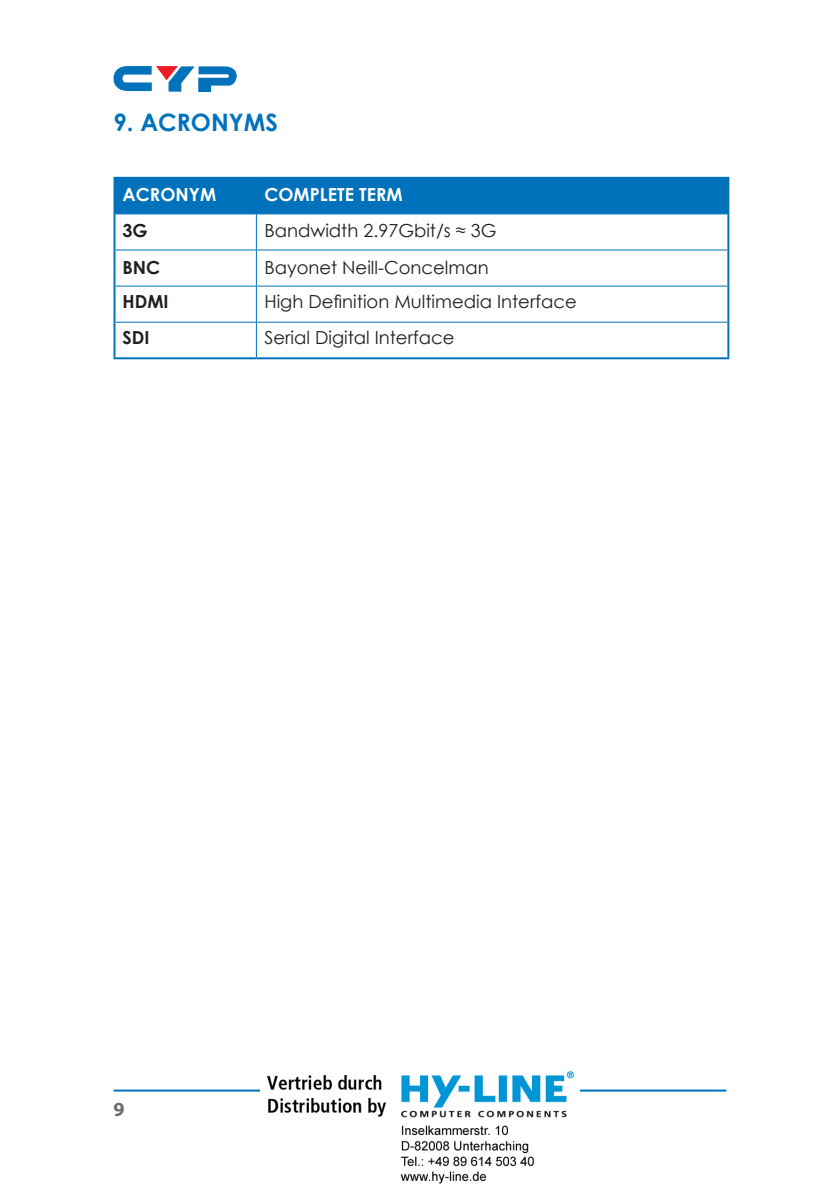
<style>
.page{position:relative;width:840px;height:1191px;background:#fff}
.page>*{position:absolute;margin:0;border:0;box-sizing:border-box;transform-origin:0 0}
.Paragraph_Header{font:700 24px "Century Gothic";color:#0072bc}
.t1{font:700 20px "Myriad Pro";color:#6c6d70}
.Table_Text{font:18px "Century Gothic";color:#231f20}
.Table_Header{font:700 18px "Century Gothic";color:#fff}
.Table_Text-2{font:700 18px "Century Gothic";color:#231f20}
.Table_Text_Bold{font:700 18px "Century Gothic";color:#231f20}
</style>
<div class="page">
<svg style="left:113px;top:66px;width:123px;height:26px"></svg>
<hr style="left:113px;top:1089px;width:199px;height:2px;background:#0073bd">
<hr style="left:527px;top:1089px;width:199px;height:2px;background:#0072bc">
<div style="left:115px;top:179px;width:612px;height:35px;background:#0072bc"></div>
<hr style="left:113px;top:177px;width:143px;height:2px;background:#0072bc">
<hr style="left:113px;top:179px;width:2px;height:35px;background:#0072bc">
<hr style="left:256px;top:177px;width:473px;height:2px;background:#0072bc">
<hr style="left:727px;top:179px;width:2px;height:35px;background:#0072bc">
<hr style="left:113px;top:286px;width:2px;height:36px;background:#0072bc">
<hr style="left:727px;top:286px;width:2px;height:36px;background:#0072bc">
<hr style="left:113px;top:322px;width:2px;height:35px;background:#0072bc">
<hr style="left:727px;top:322px;width:2px;height:35px;background:#0072bc">
<hr style="left:113px;top:357px;width:143px;height:2px;background:#0072bc">
<hr style="left:256px;top:357px;width:473px;height:2px;background:#0072bc">
<hr style="left:256px;top:179px;width:1px;height:35px;background:#0072bc">
<hr style="left:256px;top:286px;width:1px;height:36px;background:#0072bc">
<hr style="left:115px;top:322px;width:141px;height:1px;background:#0072bc">
<hr style="left:256px;top:322px;width:471px;height:1px;background:#0072bc">
<hr style="left:256px;top:322px;width:1px;height:35px;background:#0072bc">
<hr style="left:115px;top:214px;width:141px;height:1px;background:#0072bc">
<hr style="left:256px;top:214px;width:471px;height:1px;background:#0072bc">
<hr style="left:256px;top:214px;width:1px;height:36px;background:#0072bc">
<hr style="left:115px;top:250px;width:141px;height:1px;background:#0072bc">
<hr style="left:256px;top:250px;width:471px;height:1px;background:#0072bc">
<hr style="left:256px;top:250px;width:1px;height:36px;background:#0072bc">
<hr style="left:115px;top:286px;width:141px;height:1px;background:#0072bc">
<hr style="left:256px;top:286px;width:471px;height:1px;background:#0072bc">
<hr style="left:113px;top:214px;width:2px;height:36px;background:#0072bc">
<hr style="left:727px;top:214px;width:2px;height:36px;background:#0072bc">
<hr style="left:113px;top:250px;width:2px;height:36px;background:#0072bc">
<hr style="left:727px;top:250px;width:2px;height:36px;background:#0072bc">
<img style="left:260px;top:1071px;width:319px;height:113px">
<p class="Paragraph_Header" style="left:113px;top:104px;width:166px">9. ACRONYMS</p>
<p class="Table_Header" style="left:122px;top:181px;width:95px">ACRONYM</p>
<p class="Table_Header" style="left:264px;top:181px;width:140px">COMPLETE TERM</p>
<p class="Table_Text-2" style="left:122px;top:217px;width:27px">3G</p>
<p class="Table_Text" style="left:264px;top:218px;width:233px">Bandwidth 2.97Gbit/s ≈ 3G</p>
<p class="Table_Text-2" style="left:122px;top:253px;width:39px">BNC</p>
<p class="Table_Text" style="left:264px;top:254px;width:226px">Bayonet Neill-Concelman</p>
<p class="Table_Text_Bold" style="left:122px;top:287px;width:48px">HDMI</p>
<p class="Table_Text" style="left:264px;top:288px;width:314px">High Definition Multimedia Interface</p>
<p class="Table_Text-2" style="left:122px;top:323px;width:29px">SDI</p>
<p class="Table_Text" style="left:264px;top:325px;width:191px">Serial Digital Interface</p>
<p class="t1" style="left:113px;top:1096px;width:13px">9</p>
</div>
